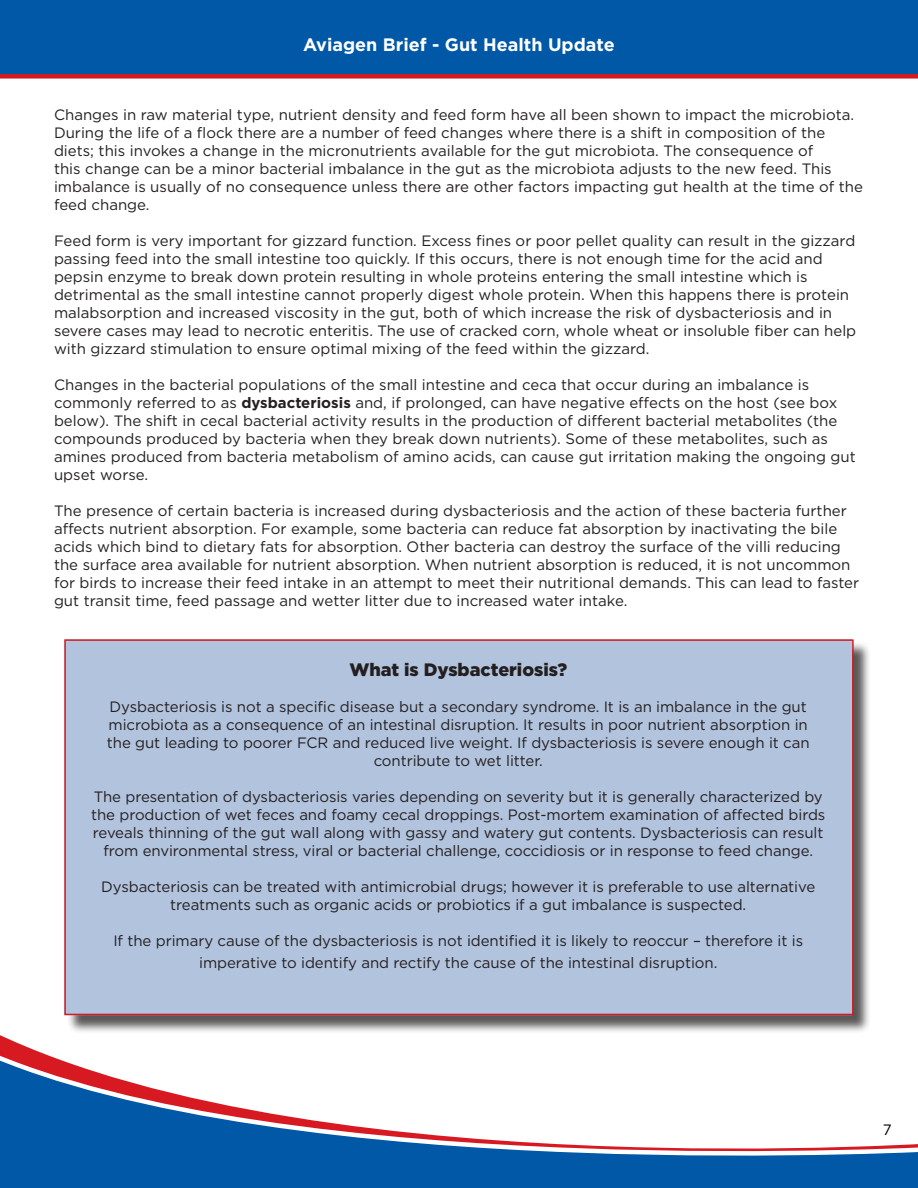
<style>
.page{position:relative;width:918px;height:1188px;background:#fff}
.page>*{position:absolute;margin:0;border:0;box-sizing:border-box;transform-origin:0 0}
.t1{font:700 18px "Gotham";color:#fff}
.t2{font:900 18px "Gotham";color:#231f20}
.t3{font:15px/18px "Gotham";color:#231f20}
.t4{font:15px "Gotham";color:#000}
.s1{font-weight:700}
</style>
<div class="page">
<svg style="left:0;top:1041px;width:918px;height:147px"></svg>
<div style="left:0;top:0;width:918px;height:79px;background:#0158a6"></div>
<div style="left:67px;top:642px;width:804px;height:392px;background:#231f20;opacity:.75"></div>
<div style="left:76px;top:651px;width:765px;height:353px;background:#b2c3dd"></div>
<div style="left:64px;top:639px;width:788px;height:376px;border:22px solid #b2c3dd"></div>
<div style="left:64px;top:639px;width:790px;height:376px;border:2px solid #d71a21"></div>
<p class="t1" style="left:303px;top:33px;width:313px">Aviagen Brief - Gut Health Update</p>
<p class="t3" style="left:54px;top:105px;width:810px">Changes in raw material type, nutrient density and feed form have all been shown to impact the microbiota.<br>During the life of a flock there are a number of feed changes where there is a shift in composition of the diets; this invokes a change in the micronutrients available for the gut microbiota. The consequence of<br>this change can be a minor bacterial imbalance in the gut as the microbiota adjusts to the new feed. This imbalance is usually of no consequence unless there are other factors impacting gut health at the time of the feed change.</p>
<p class="t3" style="left:54px;top:231px;width:804px">Feed form is very important for gizzard function. Excess fines or poor pellet quality can result in the gizzard passing feed into the small intestine too quickly. If this occurs, there is not enough time for the acid and pepsin enzyme to break down protein resulting in whole proteins entering the small intestine which is detrimental as the small intestine cannot properly digest whole protein. When this happens there is protein malabsorption and increased viscosity in the gut, both of which increase the risk of dysbacteriosis and in severe cases may lead to necrotic enteritis. The use of cracked corn, whole wheat or insoluble fiber can help with gizzard stimulation to ensure optimal mixing of the feed within the gizzard.</p>
<p class="t3" style="left:54px;top:375px;width:803px">Changes in the bacterial populations of the small intestine and ceca that occur during an imbalance is commonly referred to as <span class="s1">dysbacteriosis</span> and, if prolonged, can have negative effects on the host (see box below). The shift in cecal bacterial activity results in the production of different bacterial metabolites (the compounds produced by bacteria when they break down nutrients). Some of these metabolites, such as amines produced from bacteria metabolism of amino acids, can cause gut irritation making the ongoing gut upset worse.</p>
<p class="t3" style="left:54px;top:501px;width:807px">The presence of certain bacteria is increased during dysbacteriosis and the action of these bacteria further affects nutrient absorption. For example, some bacteria can reduce fat absorption by inactivating the bile acids which bind to dietary fats for absorption. Other bacteria can destroy the surface of the villi reducing the surface area available for nutrient absorption. When nutrient absorption is reduced, it is not uncommon for birds to increase their feed intake in an attempt to meet their nutritional demands. This can lead to faster gut transit time, feed passage and wetter litter due to increased water intake.</p>
<p class="t2" style="left:349px;top:657px;width:219px">What is Dysbacteriosis?</p>
<p class="t3" style="left:107px;top:698px;width:704px;text-align:center">Dysbacteriosis is not a specific disease but a secondary syndrome. It is an imbalance in the gut microbiota as a consequence of an intestinal disruption. It results in poor nutrient absorption in the gut leading to poorer FCR and reduced live weight. If dysbacteriosis is severe enough it can contribute to wet litter.</p>
<p class="t3" style="left:91px;top:788px;width:736px;text-align:center">The presentation of dysbacteriosis varies depending on severity but it is generally characterized by the production of wet feces and foamy cecal droppings. Post-mortem examination of affected birds reveals thinning of the gut wall along with gassy and watery gut contents. Dysbacteriosis can result from environmental stress, viral or bacterial challenge, coccidiosis or in response to feed change.</p>
<p class="t3" style="left:101px;top:878px;width:716px;text-align:center">Dysbacteriosis can be treated with antimicrobial drugs; however it is preferable to use alternative treatments such as organic acids or probiotics if a gut imbalance is suspected.</p>
<p class="t3" style="left:113px;top:930px;width:691px;line-height:21.6px;text-align:center">If the primary cause of the dysbacteriosis is not identified it is likely to reoccur – therefore it is imperative to identify and rectify the cause of the intestinal disruption.</p>
<p class="t4" style="left:883px;top:1120px;width:10px">7</p>
</div>
